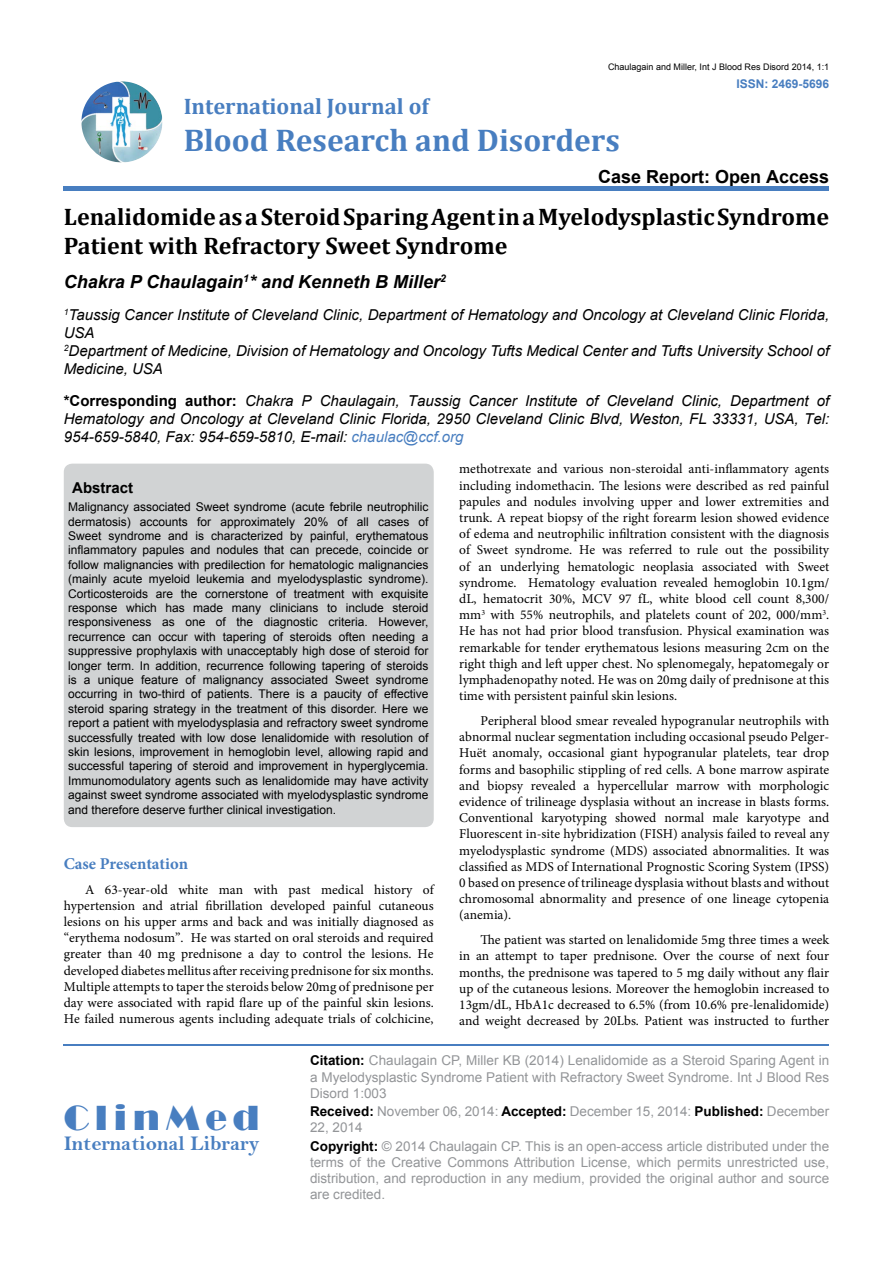
<style>
.page{position:relative;width:893px;height:1263px;background:#fff}
.page>*{position:absolute;margin:0;border:0;box-sizing:border-box;transform-origin:0 0}
.t1{font:36px "Broadway";letter-spacing:.16em;color:#487ec0}
.t2{font:700 31.5px "Cambria";color:#487ec0}
.t3{font:700 24px/28.8px "Cambria";color:#000}
.t4{font:700 22.5px "Cambria";color:#487ec0}
.t5{font:21px "Bell MT Bold";color:#487ec0}
.t6{font:italic 700 18px "Arial";color:#000}
.t7{font:700 18px "Arial";color:#000}
.t8{font:700 16.5px "Minion Pro";color:#487ec0}
.t9{font:italic 15px/18px "Arial";color:#000}
.t10{font:700 15px "Arial";color:#000}
.t11{font:13.5px/16.2px "Minion Pro";color:#000;text-align:justify}
.t12{font:13.5px/16.2px "Arial";color:#939598;text-align:justify}
.t13{font:12px/14.4px "Arial";color:#000;text-align:justify}
.t14{font:700 12px "Arial";color:#487ec0}
.t15{font:9px "Arial";color:#000}
.s1{font-weight:700;font-style:normal}
.s2{color:#487ec0}
.s3{font-weight:700;color:#000}
</style>
<div class="page">
<img style="left:81px;top:81px;width:81px;height:81px;border-radius:41px">
<div style="left:64px;top:186px;width:765px;height:5px;background:#487ec0"></div>
<hr style="left:64px;top:1044px;width:765px;height:1px;background:#487ec0">
<div style="left:64px;top:464px;width:370px;height:363px;background:#d1d3d4;border-radius:9px"></div>
<p class="t15" style="left:608px;top:61px;width:223px">Chaulagain and Miller, Int J Blood Res Disord 2014, 1:1</p>
<p class="t14" style="left:736px;top:75px;width:94px">ISSN: 2469-5696</p>
<h3 class="t4" style="left:184px;top:90px;width:247px">International Journal of</h3>
<h2 class="t2" style="left:184px;top:118px;width:438px">Blood Research and Disorders</h2>
<h3 class="t7" style="left:598px;top:164px;width:233px">Case Report: Open Access</h3>
<h3 class="t3" style="left:64px;top:201px;width:767px">Lenalidomide as a Steroid Sparing Agent in a Myelodysplastic Syndrome<br>Patient with Refractory Sweet Syndrome</h3>
<h3 class="t6" style="left:64px;top:270px;width:384px">Chakra P Chaulagain<sup>1</sup>* and Kenneth B Miller<sup>2</sup></h3>
<p class="t9" style="left:64px;top:306px;width:767px"><sup>1</sup>Taussig Cancer Institute of Cleveland Clinic, Department of Hematology and Oncology at Cleveland Clinic Florida, USA<br><sup>2</sup>Department of Medicine, Division of Hematology and Oncology Tufts Medical Center and Tufts University School of Medicine, USA</p>
<p class="t9" style="left:64px;top:392px;width:767px;text-align:justify"><span class="s1">*Corresponding author:</span> Chakra P Chaulagain, Taussig Cancer Institute of Cleveland Clinic, Department of Hematology and Oncology at Cleveland Clinic Florida, 2950 Cleveland Clinic Blvd, Weston, FL 33331, USA, Tel:<br>954-659-5840, Fax: 954-659-5810, E-mail: <span class="s2">chaulac@ccf.org</span></p>
<p class="t10" style="left:72px;top:477px;width:62px">Abstract</p>
<p class="t13" style="left:68px;top:500px;width:362px">Malignancy associated Sweet syndrome (acute febrile neutrophilic dermatosis) accounts for approximately 20% of all cases of Sweet syndrome and is characterized by painful, erythematous inflammatory papules and nodules that can precede, coincide or follow malignancies with predilection for hematologic malignancies (mainly acute myeloid leukemia and myelodysplastic syndrome).<br>Corticosteroids are the cornerstone of treatment with exquisite response which has made many clinicians to include steroid responsiveness as one of the diagnostic criteria. However, recurrence can occur with tapering of steroids often needing a suppressive prophylaxis with unacceptably high dose of steroid for longer term. In addition, recurrence following tapering of steroids is a unique feature of malignancy associated Sweet syndrome occurring in two-third of patients. There is a paucity of effective steroid sparing strategy in the treatment of this disorder. Here we report a patient with myelodysplasia and refractory sweet syndrome successfully treated with low dose lenalidomide with resolution of skin lesions, improvement in hemoglobin level, allowing rapid and successful tapering of steroid and improvement in hyperglycemia.<br>Immunomodulatory agents such as lenalidomide may have activity against sweet syndrome associated with myelodysplastic syndrome and therefore deserve further clinical investigation.</p>
<p class="t8" style="left:64px;top:852px;width:126px">Case Presentation</p>
<p class="t11" style="left:64px;top:881px;width:371px;text-indent:21px">A 63-year-old white man with past medical history of hypertension and atrial fibrillation developed painful cutaneous lesions on his upper arms and back and was initially diagnosed as “erythema nodosum”. He was started on oral steroids and required greater than 40 mg prednisone a day to control the lesions. He developed diabetes mellitus after receiving prednisone for six months.<br>Multiple attempts to taper the steroids below 20mg of prednisone per day were associated with rapid flare up of the painful skin lesions.<br>He failed numerous agents including adequate trials of colchicine,</p>
<p class="t11" style="left:459px;top:461px;width:371px">methotrexate and various non-steroidal anti-inflammatory agents including indomethacin. The lesions were described as red painful papules and nodules involving upper and lower extremities and trunk. A repeat biopsy of the right forearm lesion showed evidence of edema and neutrophilic infiltration consistent with the diagnosis of Sweet syndrome. He was referred to rule out the possibility of an underlying hematologic neoplasia associated with Sweet syndrome. Hematology evaluation revealed hemoglobin 10.1gm/ dL, hematocrit 30%, MCV 97 fL, white blood cell count 8,300/ mm<sup>3</sup> with 55% neutrophils, and platelets count of 202, 000/mm<sup>3</sup>.<br>He has not had prior blood transfusion. Physical examination was remarkable for tender erythematous lesions measuring 2cm on the right thigh and left upper chest. No splenomegaly, hepatomegaly or lymphadenopathy noted. He was on 20mg daily of prednisone at this time with persistent painful skin lesions.</p>
<p class="t11" style="left:459px;top:713px;width:371px;text-indent:21px">Peripheral blood smear revealed hypogranular neutrophils with abnormal nuclear segmentation including occasional pseudo Pelger-Huët anomaly, occasional giant hypogranular platelets, tear drop forms and basophilic stippling of red cells. A bone marrow aspirate and biopsy revealed a hypercellular marrow with morphologic evidence of trilineage dysplasia without an increase in blasts forms.<br>Conventional karyotyping showed normal male karyotype and Fluorescent in-site hybridization (FISH) analysis failed to reveal any myelodysplastic syndrome (MDS) associated abnormalities. It was classified as MDS of International Prognostic Scoring System (IPSS)<br>0 based on presence of trilineage dysplasia without blasts and without chromosomal abnormality and presence of one lineage cytopenia (anemia).</p>
<p class="t11" style="left:459px;top:932px;width:371px;text-indent:21px">The patient was started on lenalidomide 5mg three times a week in an attempt to taper prednisone. Over the course of next four months, the prednisone was tapered to 5 mg daily without any flair up of the cutaneous lesions. Moreover the hemoglobin increased to 13gm/dL, HbA1c decreased to 6.5% (from 10.6% pre-lenalidomide) and weight decreased by 20Lbs. Patient was instructed to further</p>
<h1 class="t1" style="left:64px;top:1097px;width:197px">ClinMed</h1>
<h3 class="t5" style="left:64px;top:1130px;width:197px">International Library</h3>
<p class="t12" style="left:310px;top:1052px;width:521px"><span class="s3">Citation:</span> Chaulagain CP, Miller KB (2014) Lenalidomide as a Steroid Sparing Agent in a Myelodysplastic Syndrome Patient with Refractory Sweet Syndrome. Int J Blood Res Disord 1:003</p>
<p class="t12" style="left:310px;top:1103px;width:521px"><span class="s3">Received:</span> November 06, 2014: <span class="s3">Accepted:</span> December 15, 2014: <span class="s3">Published:</span> December<br>22, 2014</p>
<p class="t12" style="left:310px;top:1138px;width:521px"><span class="s3">Copyright:</span> © 2014 Chaulagain CP. This is an open-access article distributed under the terms of the Creative Commons Attribution License, which permits unrestricted use, distribution, and reproduction in any medium, provided the original author and source are credited.</p>
</div>
